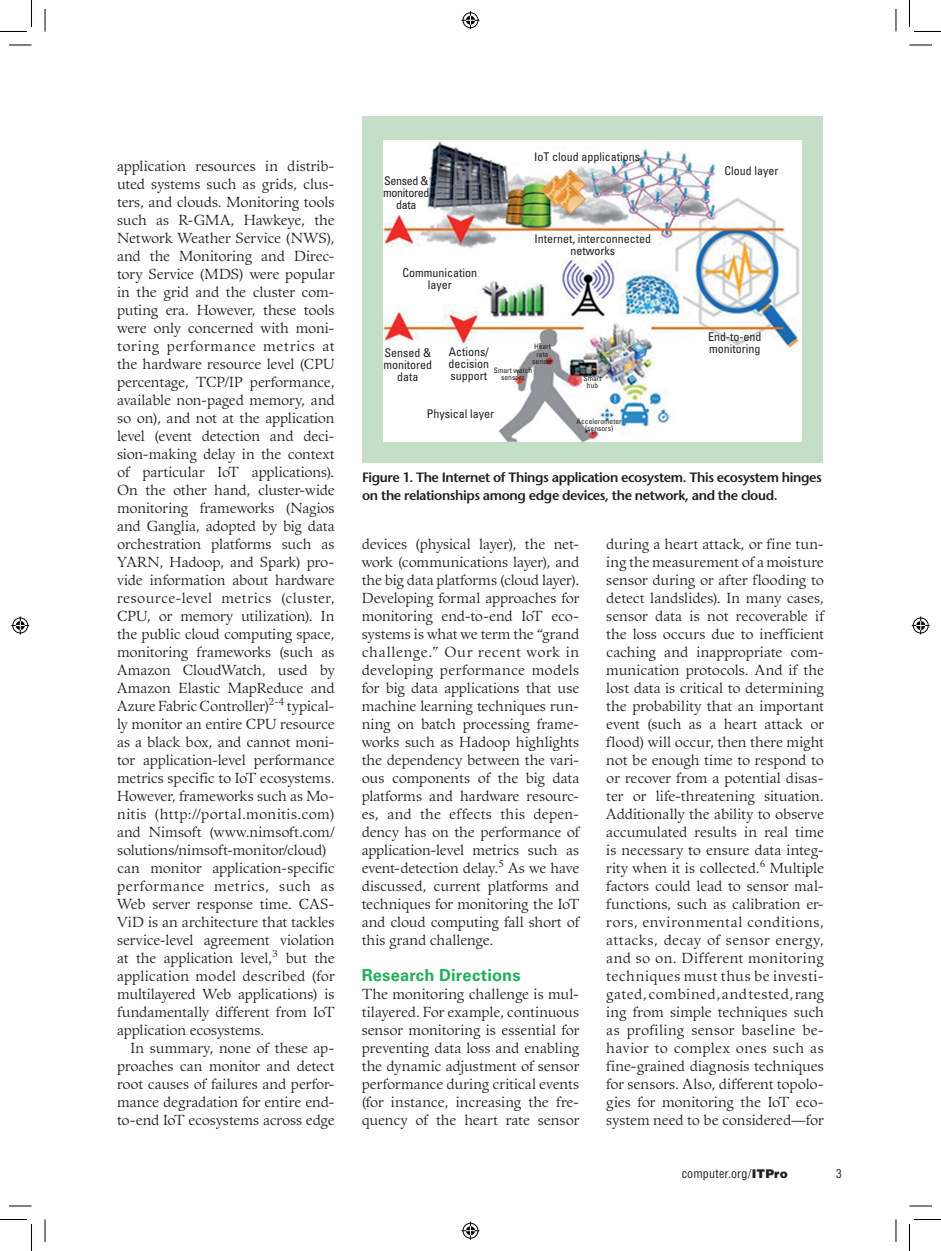
<style>
.page{position:relative;width:941px;height:1251px;background:#fff}
.page>*{position:absolute;margin:0;border:0;box-sizing:border-box;transform-origin:0 0}
.t1{font:700 16.5px "Univers LT Std";letter-spacing:.01em;color:#22ae58}
.t2{font:14.25px/18px "Guardi LT Std";letter-spacing:-.005em;color:#231f20;text-align:justify}
.t3{font:600 13.5px/18px "Stone Sans Std";letter-spacing:-.03em;color:#231f20}
.t4{font:condensed 12px/12px "Univers LT Std";color:#231f20;text-align:center}
.t5{font:condensed 12px/12px "Univers LT Std";letter-spacing:-.025em;color:#231f20;text-align:center}
.t6{font:condensed 12px "Helvetica LT Std";letter-spacing:.015em;color:#231f20}
.t7{font:condensed 12px "Helvetica LT Std";letter-spacing:.015em;color:#231f20;scale:.95 1}
.t8{font:condensed 7.5px/7.5px "Univers LT Std";color:#231f20;text-align:center}
.s1{font-weight:900;font-stretch:normal}
</style>
<div class="page">
<div style="left:362px;top:117px;width:460px;height:346px;background:#c5dec8"></div>
<img style="left:383px;top:140px;width:418px;height:301px">
<div style="left:539px;top:343px;width:11px;height:8px;background:#919398"></div>
<div style="left:537px;top:350px;width:14px;height:6px;background:#919398"></div>
<div style="left:534px;top:357px;width:11px;height:8px;background:#919398"></div>
<svg style="left:517px;top:370px;width:6px;height:5px"></svg>
<svg style="left:9px;top:45px;width:23px;height:1px"></svg>
<svg style="left:909px;top:45px;width:23px;height:1px"></svg>
<svg style="left:9px;top:1206px;width:23px;height:1px"></svg>
<svg style="left:909px;top:1206px;width:23px;height:1px"></svg>
<svg style="left:45px;top:9px;width:1px;height:23px"></svg>
<svg style="left:45px;top:1220px;width:1px;height:22px"></svg>
<svg style="left:895px;top:9px;width:1px;height:23px"></svg>
<svg style="left:895px;top:1220px;width:1px;height:22px"></svg>
<svg style="left:0;top:0;width:32px;height:32px"></svg>
<svg style="left:0;top:1219px;width:32px;height:32px"></svg>
<svg style="left:909px;top:0;width:31px;height:32px"></svg>
<svg style="left:909px;top:1219px;width:31px;height:32px"></svg>
<svg style="left:461px;top:11px;width:18px;height:18px"></svg>
<svg style="left:461px;top:1222px;width:18px;height:18px"></svg>
<svg style="left:11px;top:616px;width:18px;height:18px"></svg>
<svg style="left:911px;top:616px;width:18px;height:18px"></svg>
<p class="t2" style="left:117px;top:157px;width:219px;text-align:left">application resources in distrib&shy;uted systems such as grids, clus&shy;ters, and clouds. Monitoring tools such as R-GMA, Hawkeye, the<br>Network Weather Service (NWS), and the Monitoring and Direc&shy;tory Service (MDS) were popular in the grid and the cluster com&shy;puting era. However, these tools were only concerned with moni&shy;toring performance metrics at the hardware resource level (CPU percentage, TCP/IP performance, available non-paged memory, and so on), and not at the application level (event detection and deci&shy;sion-making delay in the context of particular IoT applications).<br>On the other hand, cluster-wide monitoring frameworks (Nagios and Ganglia, adopted by big data orchestration platforms such as<br>YARN, Hadoop, and Spark) pro&shy;vide information about hardware resource-level metrics (cluster,<br>CPU, or memory utilization). In the public cloud computing space, monitoring frameworks (such as<br>Amazon CloudWatch, used by<br>Amazon Elastic MapReduce and<br>Azure Fabric Controller)<sup>2-4</sup> typical&shy;ly monitor an entire CPU resource as a black box, and cannot moni&shy;tor application-level performance metrics specific to IoT ecosystems.<br>However, frameworks such as Mo&shy;nitis (http://portal.monitis.com) and Nimsoft (www.nimsoft.com/ solutions/nimsoft-monitor/cloud) can monitor application-specific performance metrics, such as<br>Web server response time. CAS-<br>ViD is an architecture that tackles service-level agreement violation at the application level,<sup>3</sup> but the application model described (for multilayered Web applications) is fundamentally different from IoT application ecosystems.</p>
<p class="t2" style="left:117px;top:1039px;width:219px;text-indent:13px">In summary, none of these ap&shy;proaches can monitor and detect root causes of failures and perfor&shy;mance degradation for entire end&shy;to-end IoT ecosystems across edge</p>
<p class="t5" style="left:383px;top:175px;width:48px">Sensed &amp; monitored data</p>
<p class="t4" style="left:402px;top:266px;width:76px">Communication layer</p>
<p class="t4" style="left:534px;top:151px;width:107px">IoT cloud applications</p>
<p class="t4" style="left:534px;top:233px;width:118px">Internet, interconnected networks</p>
<p class="t8" style="left:532px;top:343px;width:22px">Heart rate sensor</p>
<p class="t4" style="left:383px;top:347px;width:50px">Sensed &amp; monitored data</p>
<p class="t4" style="left:448px;top:346px;width:42px;text-align:justify">Actions/ decision support</p>
<p class="t4" style="left:427px;top:407px;width:69px">Physical layer</p>
<p class="t8" style="left:494px;top:366px;width:40px">Smart watch sensors</p>
<p class="t8" style="left:583px;top:374px;width:19px">Smart hub</p>
<p class="t8" style="left:576px;top:417px;width:46px">Accelerometer (sensors)</p>
<p class="t4" style="left:724px;top:165px;width:55px">Cloud layer</p>
<p class="t4" style="left:708px;top:331px;width:55px;text-align:left">End-to-end monitoring</p>
<p class="t3" style="left:362px;top:468px;width:461px">Figure 1. The Internet of Things application ecosystem. This ecosystem hinges on the relationships among edge devices, the network, and the cloud.</p>
<p class="t2" style="left:361px;top:535px;width:219px">devices (physical layer), the net&shy;work (communications layer), and the big data platforms (cloud layer).<br>Developing formal approaches for monitoring end-to-end IoT eco&shy;systems is what we term the “grand challenge.” Our recent work in developing performance models for big data applications that use machine learning techniques run&shy;ning on batch processing frame&shy;works such as Hadoop highlights the dependency between the vari&shy;ous components of the big data platforms and hardware resourc&shy;es, and the effects this depen&shy;dency has on the performance of application-level metrics such as event-detection delay.<sup>5</sup> As we have discussed, current platforms and techniques for monitoring the IoT and cloud computing fall short of this grand challenge.</p>
<p class="t1" style="left:362px;top:966px;width:160px">Research Directions</p>
<p class="t2" style="left:362px;top:985px;width:219px">The monitoring challenge is mul&shy;tilayered. For example, continuous sensor monitoring is essential for preventing data loss and enabling the dynamic adjustment of sensor performance during critical events (for instance, increasing the fre&shy;quency of the heart rate sensor</p>
<p class="t2" style="left:606px;top:535px;width:219px">during a heart attack, or fine tun&shy;ing the measurement of a moisture sensor during or after flooding to detect landslides). In many cases, sensor data is not recoverable if the loss occurs due to inefficient caching and inappropriate com&shy;munication protocols. And if the lost data is critical to determining the probability that an important event (such as a heart attack or flood) will occur, then there might not be enough time to respond to or recover from a potential disas&shy;ter or life-threatening situation.<br>Additionally the ability to observe accumulated results in real time is necessary to ensure data integ&shy;rity when it is collected.<sup>6</sup> Multiple factors could lead to sensor mal&shy;functions, such as calibration er&shy;rors, environmental conditions, attacks, decay of sensor energy, and so on. Different monitoring techniques must thus be investi&shy;gated, combined, and tested, rang ing from simple techniques such as profiling sensor baseline be&shy;havior to complex ones such as fine-grained diagnosis techniques for sensors. Also, different topolo&shy;gies for monitoring the IoT eco&shy;system need to be considered—for</p>
<p class="t6" style="left:681px;top:1166px;width:108px">computer.org/<span class="s1">ITPro</span></p>
<p class="t7" style="left:836px;top:1166px;width:7px">3</p>
</div>
